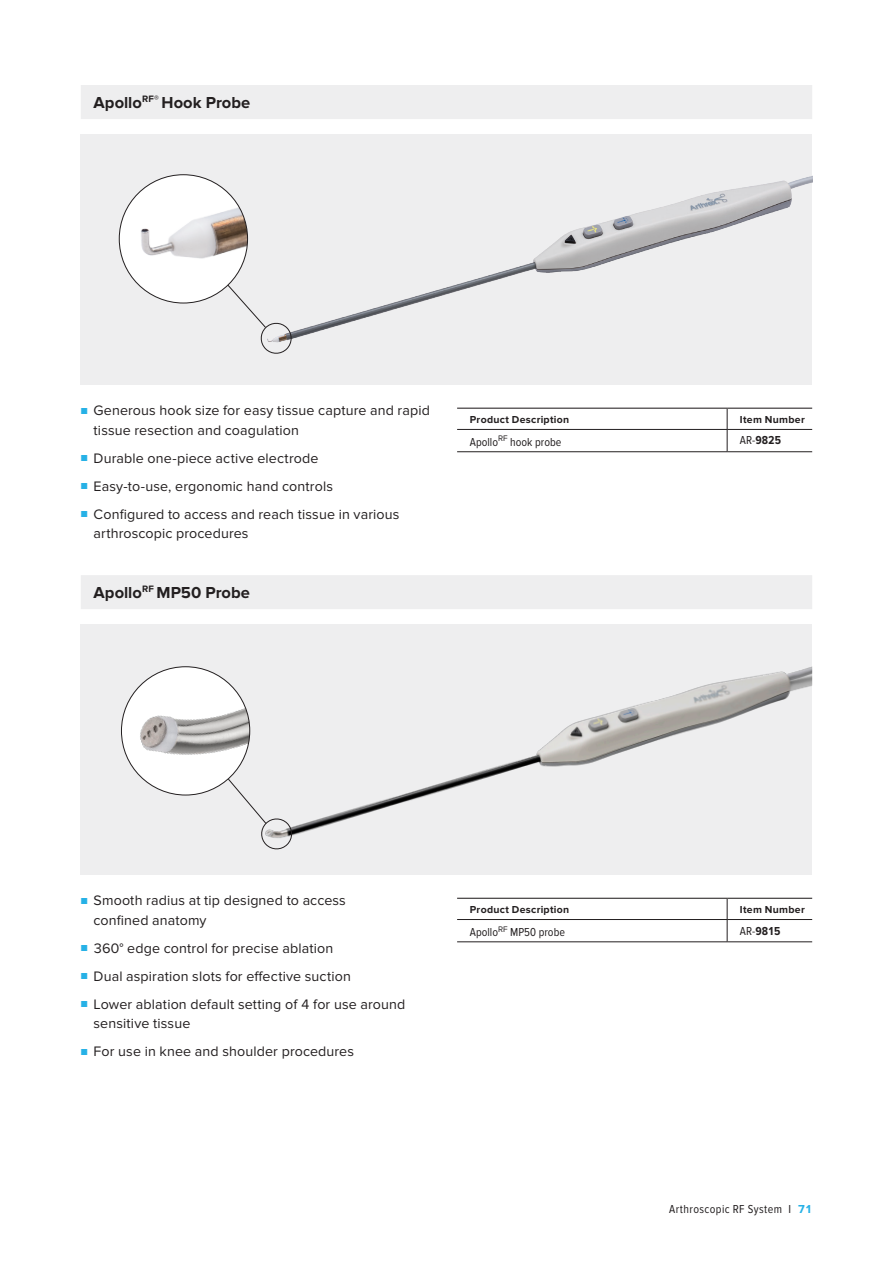
<style>
.page{position:relative;width:893px;height:1263px;background:#fff}
.page>*{position:absolute;margin:0;border:0;box-sizing:border-box;transform-origin:0 0}
._06_Product_name_bar{font:700 16.5px "Proxima Nova";color:#231f20}
.t1{font:14.25px/19.5px "Proxima Nova";letter-spacing:.01em;color:#231f20}
._09_Table_Content{font:12px "Proxima Nova Cond";color:#231f20}
._09_Table_Content-2{font:12px "Proxima Nova Cond";letter-spacing:.035em;color:#231f20}
._09_Table_Item_number{font:700 12px "Proxima Nova Cond";letter-spacing:.005em;color:#231f20}
._09_Table_Header{font:700 10.5px "Proxima Nova";letter-spacing:.025em;color:#231f20}
.s1{font-size:10.5px;color:#26b1e6}
.s2{font-weight:400}
.s3{font-family:"Proxima Nova";font-weight:700;color:#26b1e6}
</style>
<div class="page">
<div style="left:81px;top:85px;width:731px;height:34px;background:#eeeeef"></div>
<div style="left:81px;top:134px;width:731px;height:251px;background:#eeeeef"></div>
<hr style="left:457px;top:408px;width:270px;height:1px;background:#231f20">
<hr style="left:727px;top:408px;width:85px;height:1px;background:#231f20">
<hr style="left:457px;top:429px;width:270px;height:1px;background:#231f20">
<hr style="left:727px;top:429px;width:85px;height:1px;background:#231f20">
<svg style="left:727px;top:409px;width:1px;height:42px"></svg>
<hr style="left:457px;top:451px;width:270px;height:1px;background:#231f20">
<hr style="left:727px;top:451px;width:85px;height:1px;background:#231f20">
<div style="left:81px;top:575px;width:731px;height:34px;background:#eeeeef"></div>
<div style="left:81px;top:624px;width:731px;height:251px;background:#eeeeef"></div>
<hr style="left:457px;top:898px;width:270px;height:1px;background:#231f20">
<hr style="left:727px;top:898px;width:85px;height:1px;background:#231f20">
<hr style="left:457px;top:919px;width:270px;height:1px;background:#231f20">
<hr style="left:727px;top:919px;width:85px;height:1px;background:#231f20">
<svg style="left:727px;top:899px;width:1px;height:42px"></svg>
<hr style="left:457px;top:941px;width:270px;height:1px;background:#231f20">
<hr style="left:727px;top:941px;width:85px;height:1px;background:#231f20">
<img style="left:119px;top:175px;width:129px;height:128px;border-radius:64px">
<img style="left:294px;top:176px;width:518px;height:162px">
<img style="left:121px;top:668px;width:122px;height:127px">
<img style="left:243px;top:666px;width:569px;height:169px">
<svg style="left:227px;top:778px;width:67px;height:72px"></svg>
<svg style="left:227px;top:284px;width:67px;height:70px"></svg>
<p class="_06_Product_name_bar" style="left:94px;top:93px;width:158px">Apollo<sup>RF®</sup> Hook Probe</p>
<p class="t1" style="left:94px;top:401px;width:338px;text-indent:-13px"><span class="s1">■</span> Generous hook size for easy tissue capture and rapid tissue resection and coagulation</p>
<p class="t1" style="left:81px;top:448px;width:239px"><span class="s1">■</span> Durable one-piece active electrode</p>
<p class="t1" style="left:81px;top:476px;width:254px"><span class="s1">■</span> Easy-to-use, ergonomic hand controls</p>
<p class="t1" style="left:94px;top:504px;width:307px;text-indent:-13px"><span class="s1">■</span> Configured to access and reach tissue in various arthroscopic procedures</p>
<p class="_06_Product_name_bar" style="left:94px;top:583px;width:158px">Apollo<sup>RF</sup> MP50 Probe</p>
<p class="_09_Table_Header" style="left:470px;top:413px;width:101px">Product Description</p>
<p class="_09_Table_Header" style="left:740px;top:413px;width:66px">Item Number</p>
<p class="_09_Table_Content" style="left:470px;top:435px;width:93px">Apollo<sup>RF</sup> hook probe</p>
<p class="_09_Table_Item_number" style="left:740px;top:434px;width:43px"><span class="s2">AR-</span>9825</p>
<p class="t1" style="left:94px;top:891px;width:254px;text-indent:-13px"><span class="s1">■</span> Smooth radius at tip designed to access confined anatomy</p>
<p class="t1" style="left:81px;top:938px;width:254px"><span class="s1">■</span> 360° edge control for precise ablation</p>
<p class="t1" style="left:81px;top:966px;width:272px"><span class="s1">■</span> Dual aspiration slots for effective suction</p>
<p class="t1" style="left:94px;top:994px;width:313px;text-indent:-13px"><span class="s1">■</span> Lower ablation default setting of 4 for use around sensitive tissue</p>
<p class="t1" style="left:81px;top:1042px;width:275px"><span class="s1">■</span> For use in knee and shoulder procedures</p>
<p class="_09_Table_Header" style="left:470px;top:903px;width:101px">Product Description</p>
<p class="_09_Table_Header" style="left:740px;top:903px;width:66px">Item Number</p>
<p class="_09_Table_Content" style="left:470px;top:926px;width:97px">Apollo<sup>RF</sup> MP50 probe</p>
<p class="_09_Table_Item_number" style="left:740px;top:924px;width:42px"><span class="s2">AR-</span>9815</p>
<p class="_09_Table_Content-2" style="left:669px;top:1202px;width:145px">Arthroscopic RF System I <span class="s3">71</span></p>
</div>
